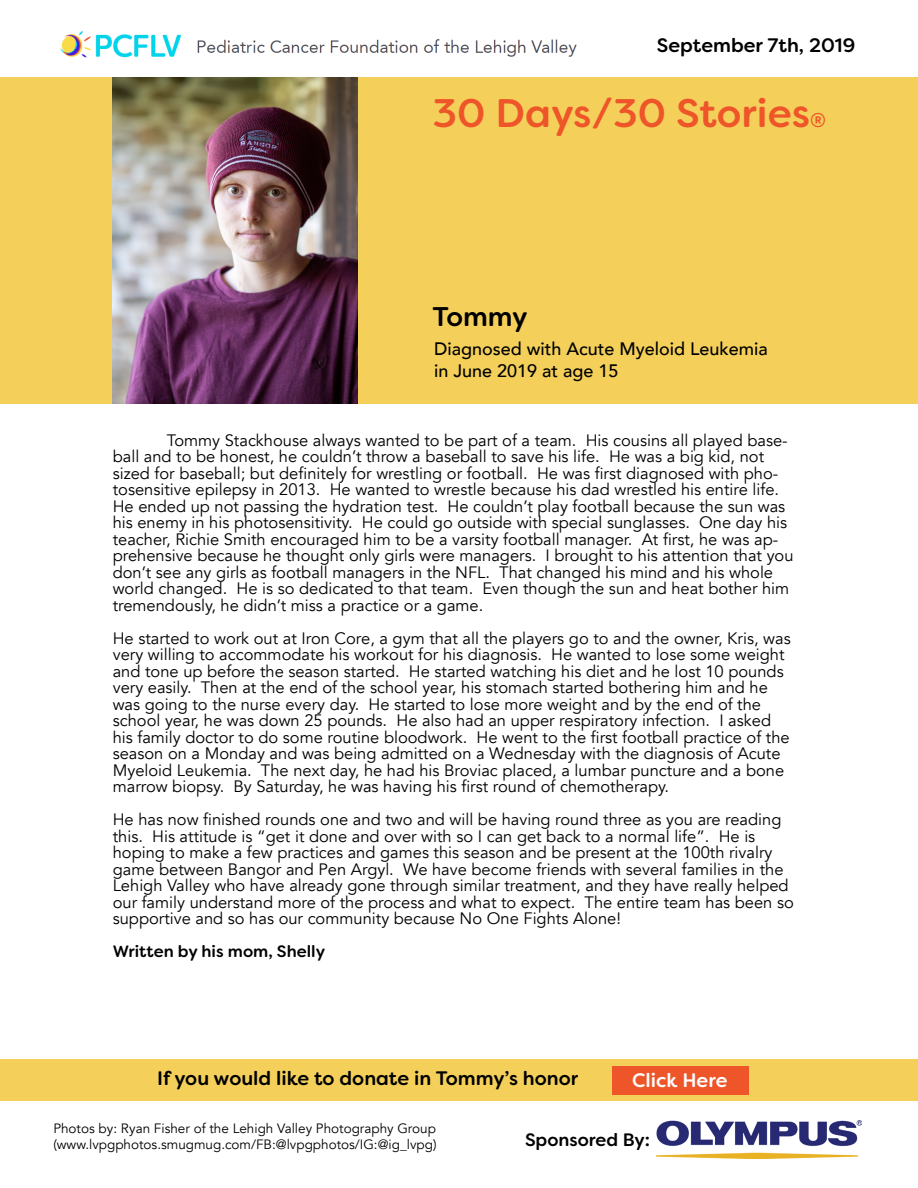
<style>
.page{position:relative;width:918px;height:1188px;background:#fff}
.page>*{position:absolute;margin:0;border:0;box-sizing:border-box;transform-origin:0 0}
.t1{font:500 39.9px "Filson Soft";color:#ee5528}
.t2{font:500 27px "Filson Soft";letter-spacing:-.01em;color:#000}
.t3{font:500 19.5px "Filson Soft";color:#000}
.t4{font:500 19.5px "Filson Soft";color:#fff}
.t5{font:500 18px/21.6px "Avenir";color:#000}
.t6{font:500 18px "Filson Soft";color:#000}
.t7{font:16.5px/16.5px "Avenir";color:#000}
.t8{font:500 16.5px "Filson Soft";color:#000}
.t9{font:13.5px/16.2px "Avenir";color:#000}
.s1{font-size:19.95px}
</style>
<div class="page">
<div style="left:0;top:1059px;width:918px;height:42px;background:#f4d05b"></div>
<img style="left:657px;top:1120px;width:205px;height:39px">
<div style="left:613px;top:1066px;width:136px;height:28px;background:#ee5528"></div>
<div style="left:0;top:77px;width:918px;height:327px;background:#f4d05b"></div>
<img style="left:60px;top:31px;width:517px;height:27px">
<img style="left:113px;top:77px;width:245px;height:327px">
<p class="t3" style="left:657px;top:32px;width:200px">September 7th, 2019</p>
<h1 class="t1" style="left:433px;top:87px;width:395px">30 Days/30 Stories<span class="s1">®</span></h1>
<h2 class="t2" style="left:433px;top:299px;width:97px">Tommy</h2>
<p class="t5" style="left:434px;top:337px;width:335px">Diagnosed with Acute Myeloid Leukemia in June 2019 at age 15</p>
<p class="t7" style="left:113px;top:432px;width:682px;text-indent:54px">Tommy Stackhouse always wanted to be part of a team. His cousins all played base&shy;ball and to be honest, he couldn’t throw a baseball to save his life. He was a big kid, not sized for baseball; but definitely for wrestling or football. He was first diagnosed with pho&shy;tosensitive epilepsy in 2013. He wanted to wrestle because his dad wrestled his entire life.<br>He ended up not passing the hydration test. He couldn’t play football because the sun was his enemy in his photosensitivity. He could go outside with special sunglasses. One day his teacher, Richie Smith encouraged him to be a varsity football manager. At first, he was ap&shy;prehensive because he thought only girls were managers. I brought to his attention that you don’t see any girls as football managers in the NFL. That changed his mind and his whole world changed. He is so dedicated to that team. Even though the sun and heat bother him tremendously, he didn’t miss a practice or a game.</p>
<p class="t7" style="left:113px;top:630px;width:680px">He started to work out at Iron Core, a gym that all the players go to and the owner, Kris, was very willing to accommodate his workout for his diagnosis. He wanted to lose some weight and tone up before the season started. He started watching his diet and he lost 10 pounds very easily. Then at the end of the school year, his stomach started bothering him and he was going to the nurse every day. He started to lose more weight and by the end of the school year, he was down 25 pounds. He also had an upper respiratory infection. I asked his family doctor to do some routine bloodwork. He went to the first football practice of the season on a Monday and was being admitted on a Wednesday with the diagnosis of Acute Myeloid Leukemia. The next day, he had his Broviac placed, a lumbar puncture and a bone marrow biopsy. By Saturday, he was having his first round of chemotherapy.</p>
<p class="t7" style="left:113px;top:811px;width:683px">He has now finished rounds one and two and will be having round three as you are reading this. His attitude is “get it done and over with so I can get back to a normal life”. He is hoping to make a few practices and games this season and be present at the 100th rivalry game between Bangor and Pen Argyl. We have become friends with several families in the Lehigh Valley who have already gone through similar treatment, and they have really helped our family understand more of the process and what to expect. The entire team has been so supportive and so has our community because No One Fights Alone!</p>
<p class="t8" style="left:113px;top:941px;width:214px">Written by his mom, Shelly</p>
<p class="t3" style="left:157px;top:1066px;width:423px">If you would like to donate in Tommy’s honor</p>
<p class="t4" style="left:632px;top:1068px;width:97px">Click Here</p>
<p class="t9" style="left:53px;top:1120px;width:385px">Photos by: Ryan Fisher of the Lehigh Valley Photography Group (www.lvpgphotos.smugmug.com/FB:@lvpgphotos/IG:@ig_lvpg)</p>
<p class="t6" style="left:525px;top:1128px;width:127px">Sponsored By:</p>
</div>
